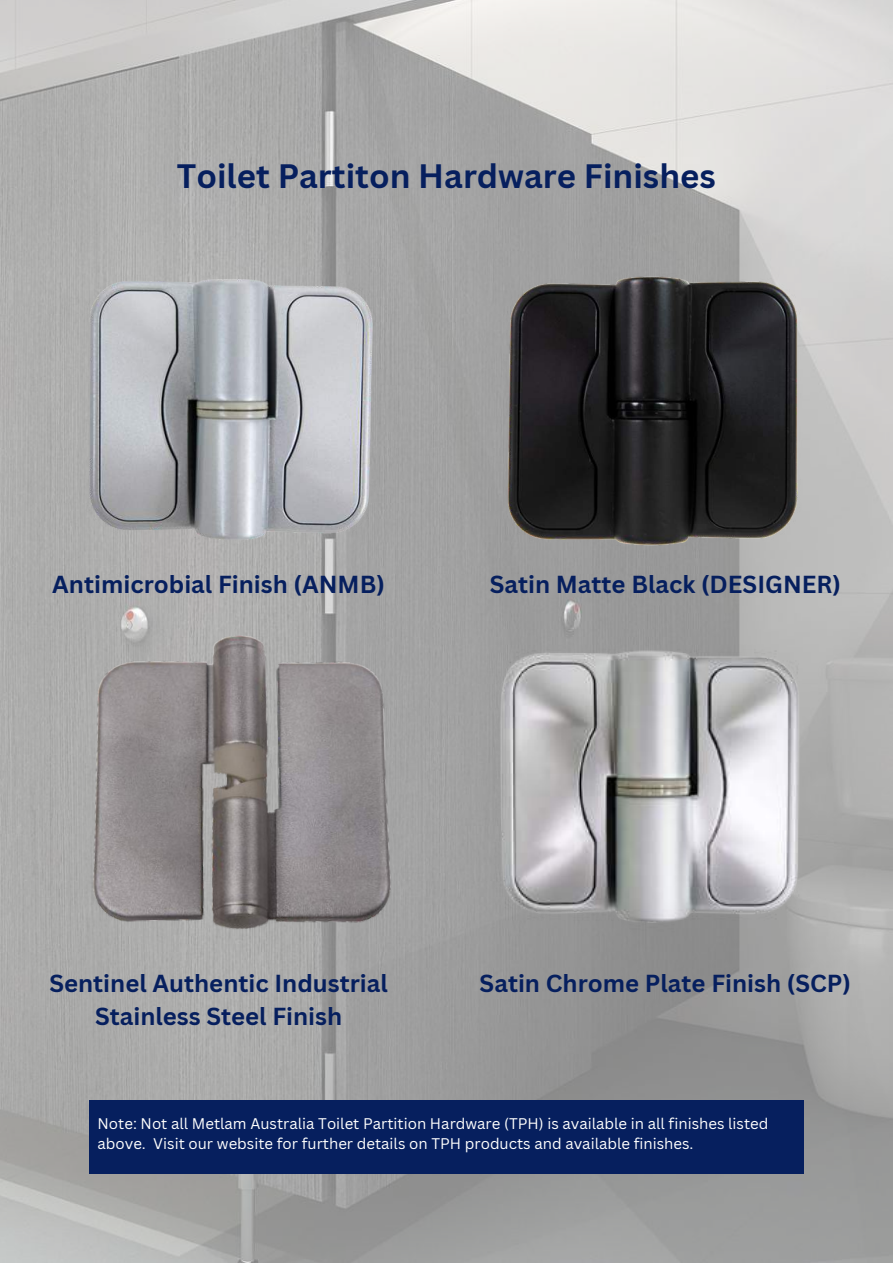
<style>
.page{position:relative;width:893px;height:1264px;background:#fff}
.page>*{position:absolute;margin:0;border:0;box-sizing:border-box;transform-origin:0 0}
.t1{font:700 33px "Canva Sans";color:#061f5e}
.t2{font:700 24px/32.5px "Canva Sans";color:#061f5e;text-align:center}
.t3{font:15px/20.2px "Canva Sans";color:#fffffe}
</style>
<div class="page">
<img style="left:0;top:0;width:892px;height:1262px">
<div style="left:89px;top:1099px;width:714px;height:73px;background:#061f5e"></div>
<img style="left:50px;top:231px;width:369px;height:339px">
<img style="left:492px;top:267px;width:322px;height:282px">
<img style="left:482px;top:634px;width:339px;height:307px">
<img style="left:69px;top:615px;width:330px;height:327px">
<h1 class="t1" style="left:177px;top:152px;width:540px">Toilet Partiton Hardware Finishes</h1>
<h2 class="t2" style="left:52px;top:567px;width:334px">Antimicrobial Finish (ANMB)</h2>
<h2 class="t2" style="left:489px;top:567px;width:353px">Satin Matte Black (DESIGNER)</h2>
<h2 class="t2" style="left:49px;top:966px;width:340px">Sentinel Authentic Industrial<br>Stainless Steel Finish</h2>
<h2 class="t2" style="left:479px;top:966px;width:373px">Satin Chrome Plate Finish (SCP)</h2>
<p class="t3" style="left:98px;top:1112px;width:672px">Note: Not all Metlam Australia Toilet Partition Hardware (TPH) is available in all finishes listed above. Visit our website for further details on TPH products and available finishes.</p>
</div>
